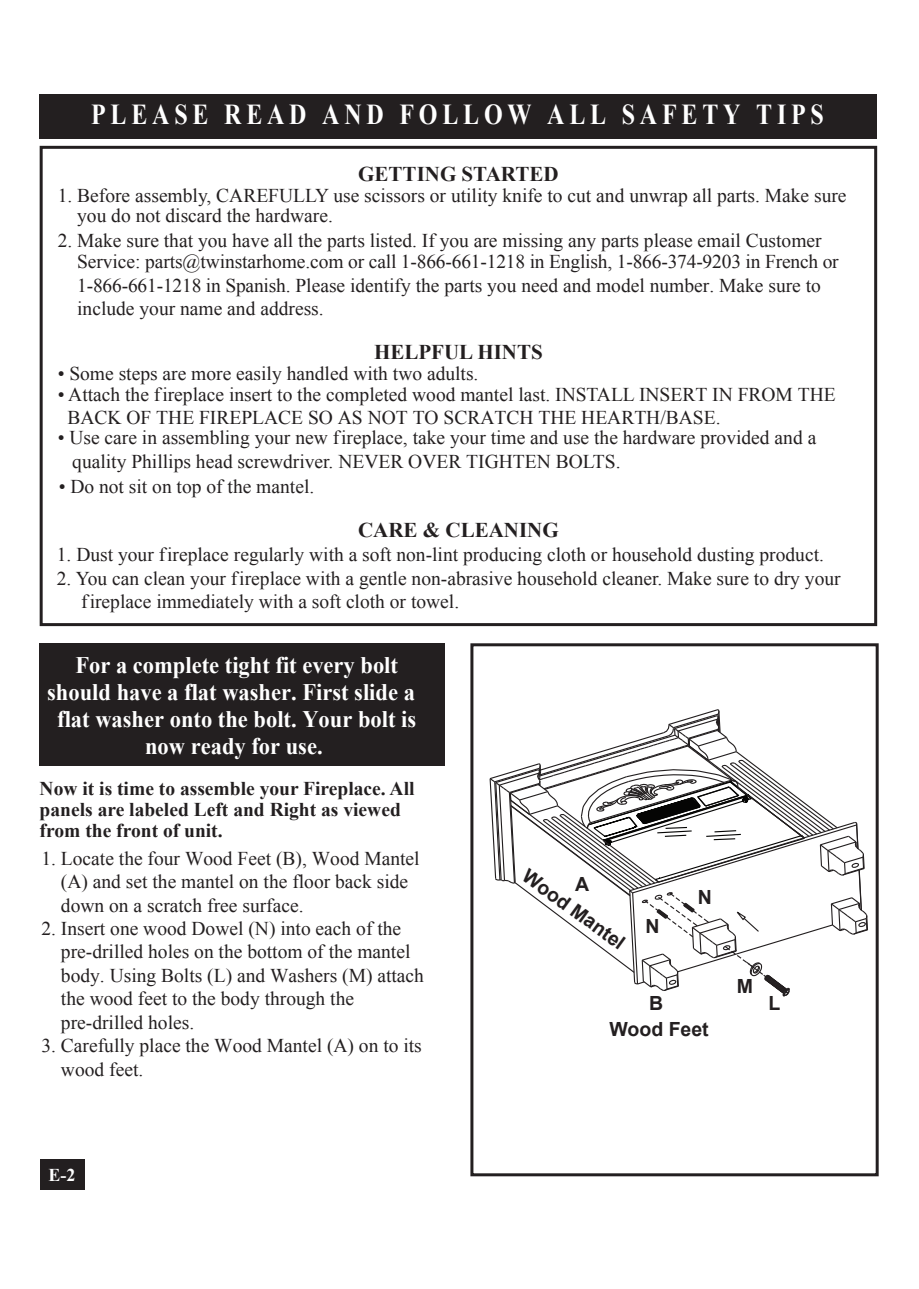
<style>
.page{position:relative;width:919px;height:1289px;background:#fff}
.page>*{position:absolute;margin:0;border:0;box-sizing:border-box;transform-origin:0 0}
.t1{font:700 28.8px "Times New Roman";letter-spacing:.2em;color:#fff;scale:.83 1}
.t2{font:700 23.7px/27px "Times New Roman";color:#fff;text-align:center;scale:.95 1}
.t3{font:700 21px "Times New Roman";color:#231f20}
.t4{font:19.5px/23.4px "Times New Roman";color:#231f20}
.t5{font:700 19.5px/21px "Times New Roman";color:#231f20}
.t6{font:700 19.5px "Arial";color:#231f20}
.t7{font:700 18px "Times New Roman";color:#fff}
</style>
<div class="page">
<div style="left:40px;top:94px;width:837px;height:44px;background:#231f20"></div>
<div style="left:40px;top:643px;width:405px;height:123px;background:#231f20"></div>
<div style="left:40px;top:1159px;width:44px;height:30px;background:#231f20"></div>
<div style="left:40px;top:146px;width:837px;height:480px;border:3px solid #231f20"></div>
<div style="left:470px;top:643px;width:408px;height:533px;border:3px solid #231f20"></div>
<svg style="left:489px;top:709px;width:379px;height:288px"></svg>
<h1 class="t1" style="left:91px;top:95px;width:884px">PLEASE READ AND FOLLOW ALL SAFETY TIPS</h1>
<p class="t3" style="left:358px;top:160px;width:202px">GETTING STARTED</p>
<p class="t4" style="left:77px;top:185px;width:770px;line-height:20px;text-indent:-20px">1. Before assembly, CAREFULLY use scissors or utility knife to cut and unwrap all parts. Make sure you do not discard the hardware.</p>
<p class="t4" style="left:77px;top:230px;width:763px;line-height:21px;text-indent:-20px">2. Make sure that you have all the parts listed. If you are missing any parts please email Customer<br>Service: parts@twinstarhome.com or call 1-866-661-1218 in English, 1-866-374-9203 in French or</p>
<p class="t4" style="left:77px;top:273px;width:745px">1-866-661-1218 in Spanish. Please identify the parts you need and model number. Make sure to include your name and address.</p>
<p class="t3" style="left:374px;top:337px;width:170px">HELPFUL HINTS</p>
<p class="t4" style="left:58px;top:361px;width:422px">• Some steps are more easily handled with two adults.</p>
<p class="t4" style="left:67px;top:382px;width:769px;text-indent:-10px">• Attach the fireplace insert to the completed wood mantel last. INSTALL INSERT IN FROM THE<br>BACK OF THE FIREPLACE SO AS NOT TO SCRATCH THE HEARTH/BASE.</p>
<p class="t4" style="left:72px;top:426px;width:745px;text-indent:-15px">• Use care in assembling your new fireplace, take your time and use the hardware provided and a quality Phillips head screwdriver. NEVER OVER TIGHTEN BOLTS.</p>
<p class="t4" style="left:59px;top:474px;width:257px">• Do not sit on top of the mantel.</p>
<p class="t3" style="left:358px;top:515px;width:202px">CARE &amp; CLEANING</p>
<p class="t4" style="left:57px;top:542px;width:768px">1. Dust your fireplace regularly with a soft non-lint producing cloth or household dusting product.</p>
<p class="t4" style="left:81px;top:566px;width:760px;text-indent:-24px">2. You can clean your fireplace with a gentle non-abrasive household cleaner. Make sure to dry your fireplace immediately with a soft cloth or towel.</p>
<p class="t2" style="left:47px;top:650px;width:390px">For a complete tight fit every bolt should have a flat washer. First slide a flat washer onto the bolt. Your bolt is now ready for use.</p>
<p class="t5" style="left:40px;top:777px;width:376px">Now it is time to assemble your Fireplace. All panels are labeled Left and Right as viewed from the front of unit.</p>
<p class="t4" style="left:61px;top:846px;width:360px;text-indent:-20px">1. Locate the four Wood Feet (B), Wood Mantel (A) and set the mantel on the floor back side down on a scratch free surface.</p>
<p class="t4" style="left:61px;top:916px;width:364px;text-indent:-20px">2. Insert one wood Dowel (N) into each of the pre-drilled holes on the bottom of the mantel body. Using Bolts (L) and Washers (M) attach the wood feet to the body through the pre-drilled holes.</p>
<p class="t4" style="left:61px;top:1033px;width:362px;text-indent:-20px">3. Carefully place the Wood Mantel (A) on to its wood feet.</p>
<p class="t7" style="left:48px;top:1162px;width:28px">E-2</p>
<p class="t6" style="left:532px;top:863px;width:122px;rotate:36deg">Wood Mantel</p>
<p class="t6" style="left:575px;top:871px;width:16px">A</p>
<p class="t6" style="left:645px;top:913px;width:16px">N</p>
<p class="t6" style="left:649px;top:990px;width:16px">B</p>
<p class="t6" style="left:697px;top:884px;width:16px">N</p>
<p class="t6" style="left:609px;top:1016px;width:101px">Wood Feet</p>
<p class="t6" style="left:737px;top:973px;width:18px">M</p>
<p class="t6" style="left:768px;top:989px;width:13px">L</p>
</div>
